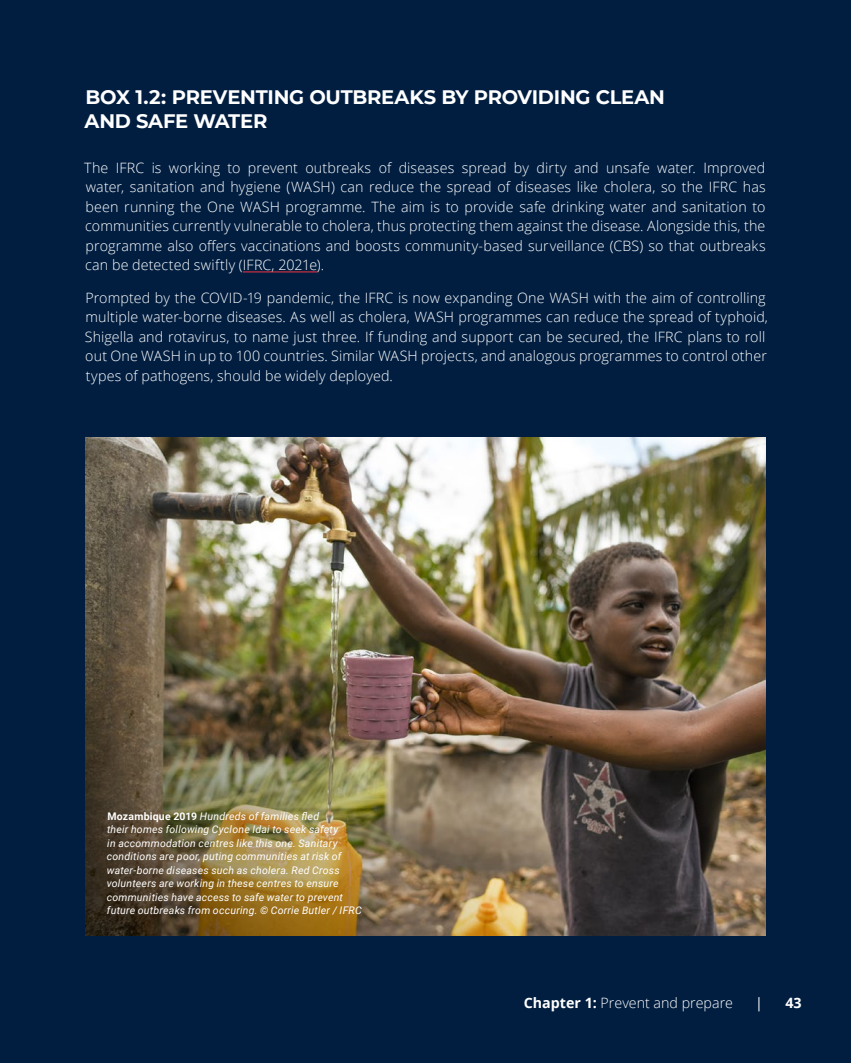
<style>
.page{position:relative;width:851px;height:1063px;background:#fff}
.page>*{position:absolute;margin:0;border:0;box-sizing:border-box;transform-origin:0 0}
.t1{font:700 19.5px/24px "Montserrat";letter-spacing:-.015em;color:#fff}
.t2{font:300 14.25px/19.5px "Open Sans";letter-spacing:.01em;color:#fff;text-align:justify}
.t3{font:700 14.25px "Open Sans";color:#fff}
.t4{font:14.25px "Open Sans";color:#fff}
.t5{font:italic 10.5px/13.5px "Roboto";letter-spacing:.02em;color:#fff}
.s1{font-weight:700;font-style:normal}
.s2{font-weight:700}
</style>
<div class="page">
<div style="left:0;top:0;width:850px;height:1063px;background:#011e41"></div>
<hr style="left:243px;top:272px;width:74px;height:1px;background:#f5333f">
<img style="left:85px;top:438px;width:680px;height:497px">
<h1 class="t1" style="left:84px;top:84px;width:582px">BOX 1.2: PREVENTING OUTBREAKS BY PROVIDING CLEAN<br>AND SAFE WATER</h1>
<p class="t2" style="left:84px;top:158px;width:682px">The IFRC is working to prevent outbreaks of diseases spread by dirty and unsafe water. Improved water, sanitation and hygiene (WASH) can reduce the spread of diseases like cholera, so the IFRC has been running the One WASH programme. The aim is to provide safe drinking water and sanitation to communities currently vulnerable to cholera, thus protecting them against the disease. Alongside this, the programme also offers vaccinations and boosts community-based surveillance (CBS) so that outbreaks can be detected swiftly (IFRC, 2021e).</p>
<p class="t2" style="left:85px;top:287px;width:684px;text-align:left">Prompted by the COVID-19 pandemic, the IFRC is now expanding One WASH with the aim of controlling multiple water-borne diseases. As well as cholera, WASH programmes can reduce the spread of typhoid, Shigella and rotavirus, to name just three. If funding and support can be secured, the IFRC plans to roll out One WASH in up to 100 countries. Similar WASH projects, and analogous programmes to control other types of pathogens, should be widely deployed.</p>
<p class="t5" style="left:107px;top:809px;width:256px"><span class="s1">Mozambique 2019</span> Hundreds of families fled<br>their homes following Cyclone Idai to seek safety<br>in accommodation centres like this one. Sanitary conditions are poor, puting communities at risk of water-borne diseases such as cholera. Red Cross volunteers are working in these centres to ensure communities have access to safe water to prevent future outbreaks from occuring. © Corrie Butler / IFRC</p>
<p class="t2" style="left:523px;top:993px;width:211px"><span class="s2">Chapter 1:</span> Prevent and prepare</p>
<p class="t4" style="left:755px;top:993px;width:9px">|</p>
<p class="t3" style="left:785px;top:993px;width:18px">43</p>
</div>
